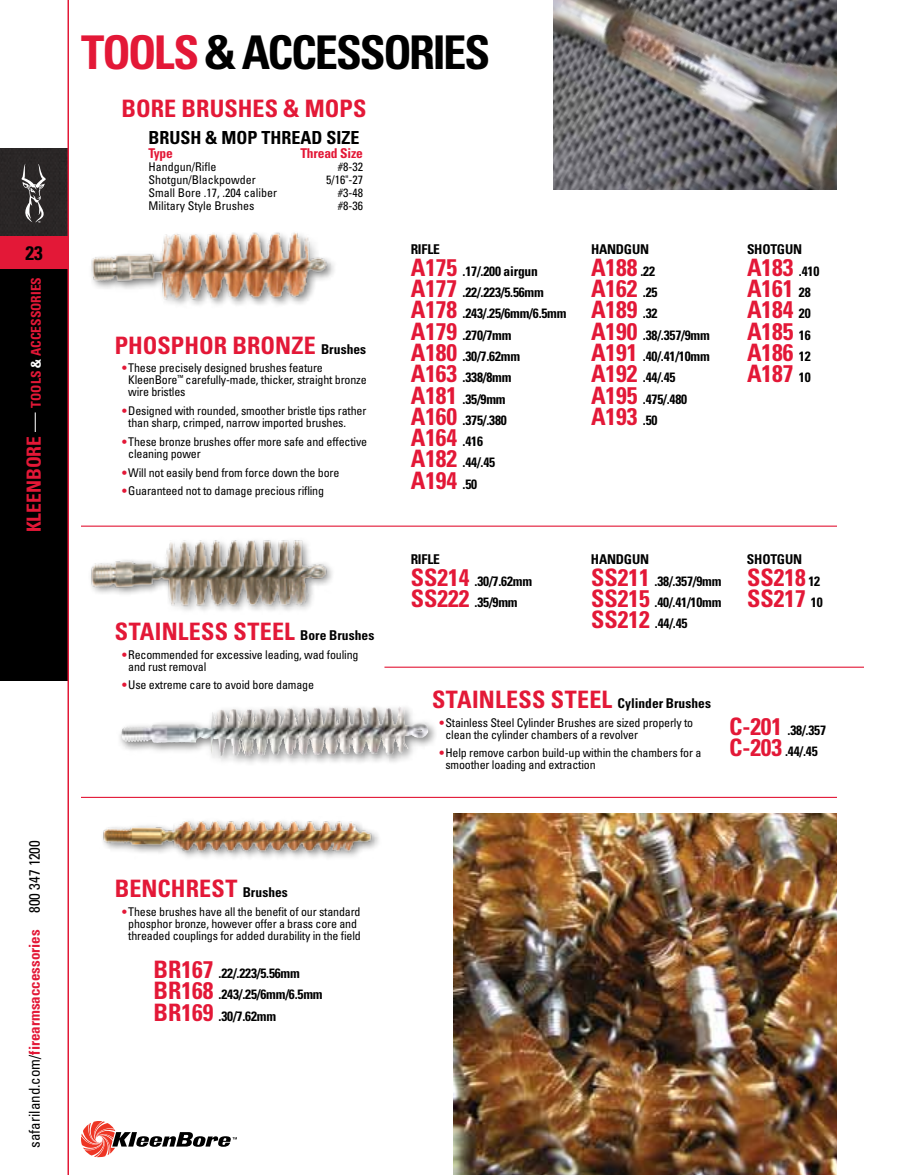
<style>
.page{position:relative;width:918px;height:1175px;background:#fff}
.page>*{position:absolute;margin:0;border:0;box-sizing:border-box;transform-origin:0 0}
.t1{font:700 condensed 46.5px "Univers";color:#000}
.t2{font:700 condensed 46.5px "Univers";color:#e31837}
.t3{font:700 condensed 24px/21.3px "Univers";color:#e31837}
.t4{font:700 condensed 19.5px "Univers";color:#000}
.t5{font:700 condensed 18px "Univers";color:#000}
.t6{font:condensed 15px "Univers";color:#000}
.t7{font:700 condensed 13.5px/21.3px "Univers";letter-spacing:-.015em;color:#000}
.t8{font:700 condensed 13.5px "Univers";letter-spacing:-.015em;color:#e31837}
.t9{font:condensed 12px/12px "Univers";letter-spacing:-.015em;color:#000}
.s1{font-size:19.5px}
.s2{font-weight:400;font-size:19.5px;color:#fff}
.s3{color:#fff}
.s4{font-weight:700;color:#e31837}
.s5{font-size:13.5px;color:#000}
.s6{font-family:"Helvetica Neue";color:#e31837}
.s7{font-size:24px;color:#e31837}
</style>
<div class="page">
<hr style="left:81px;top:525px;width:756px;height:1px;background:#e31837">
<hr style="left:384px;top:666px;width:480px;height:1px;background:#e31837">
<hr style="left:81px;top:796px;width:756px;height:2px;background:#e31837">
<img style="left:554px;top:0;width:283px;height:189px">
<img style="left:454px;top:813px;width:383px;height:361px">
<img style="left:91px;top:232px;width:243px;height:73px">
<img style="left:91px;top:540px;width:241px;height:71px">
<img style="left:103px;top:821px;width:276px;height:37px">
<div style="left:116px;top:702px;width:323px;height:64px;background:#000;opacity:.5"></div>
<img style="left:371px;top:706px;width:29px;height:18px">
<svg style="left:81px;top:1121px;width:156px;height:36px"></svg>
<div style="left:0;top:268px;width:68px;height:413px;background:#000"></div>
<div style="left:0;top:148px;width:68px;height:89px;background:#2a2626"></div>
<hr style="left:68px;top:0;width:1px;height:1174px;background:#e31837">
<div style="left:0;top:237px;width:68px;height:32px;background:#e31837"></div>
<svg style="left:21px;top:163px;width:25px;height:60px"></svg>
<h3 class="t4" style="left:25px;top:241px;width:19px">23</h3>
<p class="t8" style="left:28px;top:532px;width:256px;rotate:-90deg"><span class="s1">KleenBore</span> <span class="s2">—</span> tools<span class="s3">&amp;</span>accessories</p>
<p class="t6" style="left:25px;top:1148px;width:309px;rotate:-90deg">safariland.com/<span class="s4">firearmsaccessories</span> 800 347 1200</p>
<h1 class="t2" style="left:81px;top:24px;width:25px">tools</h1>
<h1 class="t1" style="left:205px;top:24px;width:61px">&amp; accessories</h1>
<h2 class="t3" style="left:122px;top:98px;width:247px">BORE BRUSHES &amp; MOPS</h2>
<h3 class="t5" style="left:148px;top:127px;width:12px">Brus</h3>
<h3 class="t5" style="left:191px;top:127px;width:102px">h &amp; Mop Thread</h3>
<h3 class="t5" style="left:327px;top:127px;width:19px">Size</h3>
<p class="t8" style="left:148px;top:144px;width:26px">Type</p>
<p class="t8" style="left:300px;top:144px;width:64px">Thread Size</p>
<p class="t9" style="left:148px;top:160px;width:70px">Handgun/Rifle</p>
<p class="t9" style="left:338px;top:160px;width:27px">#8-32</p>
<p class="t9" style="left:148px;top:173px;width:109px">Shotgun/Blackpowder</p>
<p class="t9" style="left:326px;top:173px;width:38px">5/16"-27</p>
<p class="t9" style="left:148px;top:186px;width:130px">Small Bore .17, .204 caliber</p>
<p class="t9" style="left:338px;top:186px;width:27px">#3-48</p>
<p class="t9" style="left:148px;top:199px;width:107px">Military Style Brushes</p>
<p class="t9" style="left:338px;top:199px;width:27px">#8-36</p>
<h2 class="t3" style="left:115px;top:334px;width:253px">PHOSPHOR BRONZE <span class="s5">Brushes</span></h2>
<p class="t9" style="left:128px;top:362px;width:240px;text-indent:-7px"><span class="s6">•</span> These precisely designed brushes feature<br>KleenBore<sup>™</sup> carefully-made, thicker, straight bronze wire bristles</p>
<p class="t9" style="left:128px;top:404px;width:240px;text-indent:-7px"><span class="s6">•</span> Designed with rounded, smoother bristle tips rather than sharp, crimped, narrow imported brushes.</p>
<p class="t9" style="left:128px;top:435px;width:241px;text-indent:-7px"><span class="s6">•</span> These bronze brushes offer more safe and effective cleaning power</p>
<p class="t9" style="left:122px;top:466px;width:219px"><span class="s6">•</span> Will not easily bend from force down the bore</p>
<p class="t9" style="left:122px;top:485px;width:204px"><span class="s6">•</span> Guaranteed not to damage precious rifling</p>
<p class="t7" style="left:411px;top:239px;width:157px">RIFLE<br><span class="s7">A175</span> .17/.200 airgun<br><span class="s7">A177</span> .22/.223/5.56mm<br><span class="s7">A178</span> .243/.25/6mm/6.5mm<br><span class="s7">A179</span> .270/7mm<br><span class="s7">A180</span> .30/7.62mm<br><span class="s7">A163</span> .338/8mm<br><span class="s7">A181</span> .35/9mm<br><span class="s7">A160</span> .375/.380</p>
<h2 class="t3" style="left:411px;top:427px;width:74px">A164 <span class="s5">.416</span></h2>
<p class="t7" style="left:411px;top:452px;width:86px"><span class="s7">A182</span> .44/.45</p>
<h2 class="t3" style="left:411px;top:469px;width:68px">A194 <span class="s5">.50</span></h2>
<p class="t7" style="left:591px;top:239px;width:60px">HANDGUN</p>
<h2 class="t3" style="left:591px;top:256px;width:68px;text-align:justify">A188 <span class="s5">.22<br></span>A162 <span class="s5">.25<br></span>A189 <span class="s5">.32</span></h2>
<p class="t7" style="left:591px;top:324px;width:120px"><span class="s7">A190</span> .38/.357/9mm<br><span class="s7">A191</span> .40/.41/10mm<br><span class="s7">A192</span> .44/.45<br><span class="s7">A195</span> .475/.480</p>
<h2 class="t3" style="left:591px;top:405px;width:68px">A193 <span class="s5">.50</span></h2>
<p class="t7" style="left:747px;top:239px;width:57px">SHOTGUN</p>
<h2 class="t3" style="left:747px;top:256px;width:74px">A183 <span class="s5">.410<br></span>A161 <span class="s5">28<br></span>A184 <span class="s5">20<br></span>A185 <span class="s5">16<br></span>A186 <span class="s5">12<br></span>A187 <span class="s5">10</span></h2>
<h2 class="t3" style="left:115px;top:620px;width:261px">STAINLESS STEEL <span class="s5">Bore Brushes</span></h2>
<p class="t9" style="left:128px;top:648px;width:232px;text-indent:-7px"><span class="s6">•</span> Recommended for excessive leading, wad fouling and rust removal</p>
<p class="t9" style="left:122px;top:679px;width:194px"><span class="s6">•</span> Use extreme care to avoid bore damage</p>
<p class="t7" style="left:411px;top:549px;width:123px">RIFLE<br><span class="s7">SS214</span> .30/7.62mm<br><span class="s7">SS222</span> .35/9mm</p>
<p class="t7" style="left:591px;top:549px;width:132px">HANDGUN<br><span class="s7">SS211</span> .38/.357/9mm<br><span class="s7">SS215</span> .40/.41/10mm<br><span class="s7">SS212</span> .44/.45</p>
<p class="t7" style="left:747px;top:549px;width:57px">SHOTGUN</p>
<h2 class="t3" style="left:747px;top:566px;width:77px">SS218 <span class="s5">12<br></span>SS217 <span class="s5">10</span></h2>
<p class="t7" style="left:432px;top:692px;width:281px"><span class="s7">STAINLESS STEEL</span> Cylinder Brushes</p>
<p class="t9" style="left:445px;top:716px;width:249px;text-indent:-7px"><span class="s6">•</span> Stainless Steel Cylinder Brushes are sized properly to clean the cylinder chambers of a revolver</p>
<p class="t9" style="left:445px;top:747px;width:257px;text-indent:-7px"><span class="s6">•</span> Help remove carbon build-up within the chambers for a smoother loading and extraction</p>
<p class="t7" style="left:729px;top:719px;width:99px"><span class="s7">C-201</span> .38/.357<br><span class="s7">C-203</span> .44/.45</p>
<h2 class="t3" style="left:115px;top:877px;width:175px">BENCHREST <span class="s5">Brushes</span></h2>
<p class="t9" style="left:122px;top:905px;width:241px;text-align:center"><span class="s6">•</span> These brushes have all the benefit of our standard phosphor bronze, however offer a brass core and threaded couplings for added durability in the field</p>
<p class="t7" style="left:153px;top:962px;width:171px"><span class="s7">BR167</span> .22/.223/5.56mm<br><span class="s7">BR168</span> .243/.25/6mm/6.5mm<br><span class="s7">BR169</span> .30/7.62mm</p>
</div>
